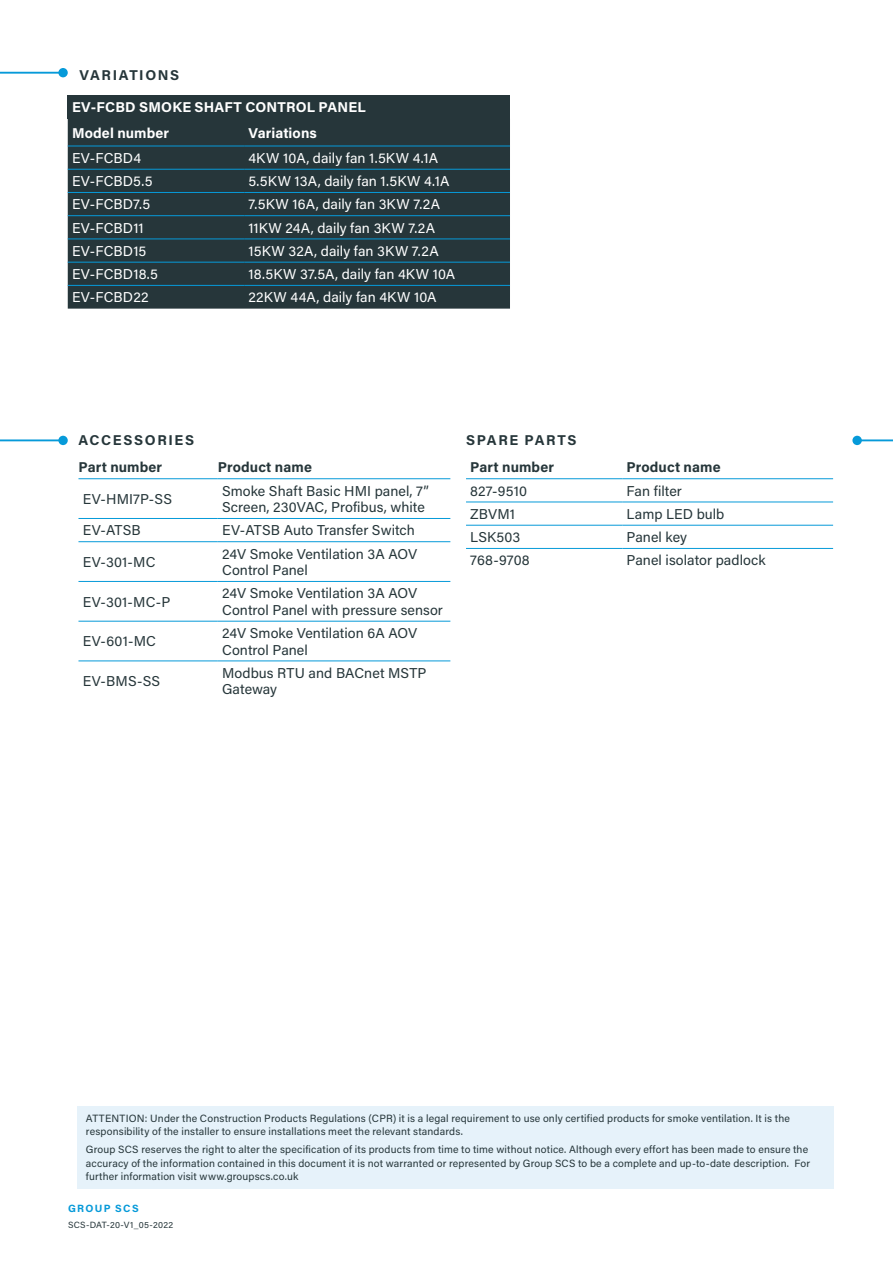
<style>
.page{position:relative;width:893px;height:1263px;background:#fff}
.page>*{position:absolute;margin:0;border:0;box-sizing:border-box;transform-origin:0 0}
.Body_text{font:14.25px/16.5px "Acumin Pro";letter-spacing:.005em;color:#26363a}
.Body_text-2{font:14.25px "Acumin Pro";letter-spacing:.01em;color:#fff}
.Body_text-3{font:700 14.25px "Acumin Pro";letter-spacing:.01em;color:#fff}
.Body_sub{font:700 14.25px "Acumin Pro";letter-spacing:.005em;color:#26363a}
.Subhead_1{font:700 14.25px "Acumin Pro";letter-spacing:.11em;color:#26363a}
.Body_text-4{font:10.5px/13.5px "Acumin Pro";letter-spacing:.015em;color:#26363a}
.t1{font:700 10.5px "Acumin Pro";letter-spacing:.125em;color:#069ad9}
.t2{font:9px "Acumin Pro";letter-spacing:.025em;color:#26363a}
</style>
<div class="page">
<div style="left:77px;top:1105px;width:757px;height:83px;background:#e6f2fa"></div>
<hr style="left:857px;top:439px;width:36px;height:2px;background:#069ad9">
<div style="left:852px;top:436px;width:10px;height:9px;background:#069ad9;border-radius:50%"></div>
<hr style="left:466px;top:478px;width:156px;height:1px;background:#069ad9">
<hr style="left:622px;top:478px;width:211px;height:1px;background:#069ad9">
<hr style="left:466px;top:502px;width:156px;height:1px;background:#069ad9">
<hr style="left:622px;top:502px;width:211px;height:1px;background:#069ad9">
<hr style="left:466px;top:525px;width:156px;height:1px;background:#069ad9">
<hr style="left:622px;top:525px;width:211px;height:1px;background:#069ad9">
<hr style="left:466px;top:548px;width:156px;height:1px;background:#069ad9">
<hr style="left:622px;top:548px;width:211px;height:1px;background:#069ad9">
<hr style="left:78px;top:581px;width:140px;height:1px;background:#069ad9">
<hr style="left:218px;top:581px;width:232px;height:1px;background:#069ad9">
<hr style="left:78px;top:621px;width:140px;height:1px;background:#069ad9">
<hr style="left:218px;top:621px;width:232px;height:1px;background:#069ad9">
<hr style="left:78px;top:660px;width:140px;height:1px;background:#069ad9">
<hr style="left:218px;top:660px;width:232px;height:1px;background:#069ad9">
<hr style="left:78px;top:478px;width:140px;height:1px;background:#069ad9">
<hr style="left:218px;top:478px;width:232px;height:1px;background:#069ad9">
<hr style="left:78px;top:518px;width:140px;height:1px;background:#069ad9">
<hr style="left:218px;top:518px;width:232px;height:1px;background:#069ad9">
<hr style="left:78px;top:541px;width:140px;height:1px;background:#069ad9">
<hr style="left:218px;top:541px;width:232px;height:1px;background:#069ad9">
<hr style="left:0;top:439px;width:63px;height:2px;background:#069ad9">
<div style="left:58px;top:436px;width:10px;height:9px;background:#069ad9;border-radius:50%"></div>
<hr style="left:0;top:72px;width:63px;height:2px;background:#069ad9">
<div style="left:58px;top:68px;width:10px;height:9px;background:#069ad9;border-radius:50%"></div>
<div style="left:68px;top:96px;width:442px;height:23px;background:#26363a"></div>
<div style="left:68px;top:119px;width:442px;height:190px;background:#26363a"></div>
<hr style="left:68px;top:146px;width:176px;height:1px;background:#069ad9">
<hr style="left:68px;top:169px;width:176px;height:1px;background:#069ad9">
<hr style="left:68px;top:192px;width:176px;height:1px;background:#069ad9">
<hr style="left:68px;top:215px;width:176px;height:1px;background:#069ad9">
<hr style="left:68px;top:239px;width:176px;height:1px;background:#069ad9">
<hr style="left:68px;top:262px;width:176px;height:1px;background:#069ad9">
<hr style="left:68px;top:285px;width:176px;height:1px;background:#069ad9">
<hr style="left:244px;top:146px;width:266px;height:1px;background:#069ad9">
<hr style="left:244px;top:169px;width:266px;height:1px;background:#069ad9">
<hr style="left:244px;top:192px;width:266px;height:1px;background:#069ad9">
<hr style="left:244px;top:215px;width:266px;height:1px;background:#069ad9">
<hr style="left:244px;top:239px;width:266px;height:1px;background:#069ad9">
<hr style="left:244px;top:262px;width:266px;height:1px;background:#069ad9">
<hr style="left:244px;top:285px;width:266px;height:1px;background:#069ad9">
<p class="Subhead_1" style="left:80px;top:65px;width:101px">VARIATIONS</p>
<p class="Body_text-3" style="left:72px;top:97px;width:295px">EV-FCBD SMOKE SHAFT CONTROL PANEL</p>
<p class="Body_text-3" style="left:72px;top:123px;width:99px">Model number</p>
<p class="Body_text-3" style="left:248px;top:123px;width:70px">Variations</p>
<p class="Body_text-2" style="left:72px;top:148px;width:71px">EV-FCBD4</p>
<p class="Body_text-2" style="left:248px;top:148px;width:191px">4KW 10A, daily fan 1.5KW 4.1A</p>
<p class="Body_text-2" style="left:72px;top:171px;width:82px">EV-FCBD5.5</p>
<p class="Body_text-2" style="left:248px;top:171px;width:202px">5.5KW 13A, daily fan 1.5KW 4.1A</p>
<p class="Body_text-2" style="left:72px;top:194px;width:80px">EV-FCBD7.5</p>
<p class="Body_text-2" style="left:248px;top:194px;width:193px">7.5KW 16A, daily fan 3KW 7.2A</p>
<p class="Body_text-2" style="left:72px;top:218px;width:73px">EV-FCBD11</p>
<p class="Body_text-2" style="left:248px;top:218px;width:188px">11KW 24A, daily fan 3KW 7.2A</p>
<p class="Body_text-2" style="left:72px;top:241px;width:76px">EV-FCBD15</p>
<p class="Body_text-2" style="left:248px;top:241px;width:192px">15KW 32A, daily fan 3KW 7.2A</p>
<p class="Body_text-2" style="left:72px;top:264px;width:88px">EV-FCBD18.5</p>
<p class="Body_text-2" style="left:248px;top:264px;width:208px">18.5KW 37.5A, daily fan 4KW 10A</p>
<p class="Body_text-2" style="left:72px;top:287px;width:78px">EV-FCBD22</p>
<p class="Body_text-2" style="left:248px;top:287px;width:190px">22KW 44A, daily fan 4KW 10A</p>
<p class="Subhead_1" style="left:78px;top:430px;width:117px">ACCESSORIES</p>
<p class="Body_sub" style="left:78px;top:457px;width:85px">Part number</p>
<p class="Body_sub" style="left:218px;top:457px;width:96px">Product name</p>
<p class="Body_text" style="left:83px;top:490px;width:91px">EV-HMI7P-SS</p>
<p class="Body_text" style="left:222px;top:482px;width:209px">Smoke Shaft Basic HMI panel, 7”<br>Screen, 230VAC, Profibus, white</p>
<p class="Body_text" style="left:83px;top:521px;width:60px">EV-ATSB</p>
<p class="Body_text" style="left:222px;top:521px;width:194px">EV-ATSB Auto Transfer Switch</p>
<p class="Body_text" style="left:83px;top:553px;width:74px">EV-301-MC</p>
<p class="Body_text" style="left:222px;top:545px;width:197px">24V Smoke Ventilation 3A AOV<br>Control Panel</p>
<p class="Body_text" style="left:83px;top:593px;width:89px">EV-301-MC-P</p>
<p class="Body_text" style="left:222px;top:584px;width:222px">24V Smoke Ventilation 3A AOV<br>Control Panel with pressure sensor</p>
<p class="Body_text" style="left:83px;top:632px;width:75px">EV-601-MC</p>
<p class="Body_text" style="left:222px;top:624px;width:197px">24V Smoke Ventilation 6A AOV<br>Control Panel</p>
<p class="Body_text" style="left:83px;top:672px;width:79px">EV-BMS-SS</p>
<p class="Body_text" style="left:222px;top:664px;width:206px">Modbus RTU and BACnet MSTP<br>Gateway</p>
<p class="Subhead_1" style="left:466px;top:430px;width:112px">SPARE PARTS</p>
<p class="Body_sub" style="left:470px;top:457px;width:85px">Part number</p>
<p class="Body_sub" style="left:626px;top:457px;width:96px">Product name</p>
<p class="Body_text" style="left:470px;top:482px;width:58px">827-9510</p>
<p class="Body_text" style="left:626px;top:482px;width:57px">Fan filter</p>
<p class="Body_text" style="left:470px;top:505px;width:46px">ZBVM1</p>
<p class="Body_text" style="left:626px;top:505px;width:99px">Lamp LED bulb</p>
<p class="Body_text" style="left:470px;top:528px;width:52px">LSK503</p>
<p class="Body_text" style="left:626px;top:528px;width:62px">Panel key</p>
<p class="Body_text" style="left:470px;top:551px;width:61px">768-9708</p>
<p class="Body_text" style="left:626px;top:551px;width:141px">Panel isolator padlock</p>
<p class="Body_text-4" style="left:86px;top:1111px;width:705px">ATTENTION: Under the Construction Products Regulations (CPR) it is a legal requirement to use only certified products for smoke ventilation. It is the responsibility of the installer to ensure installations meet the relevant standards.</p>
<p class="Body_text-4" style="left:86px;top:1142px;width:726px">Group SCS reserves the right to alter the specification of its products from time to time without notice. Although every effort has been made to ensure the accuracy of the information contained in this document it is not warranted or represented by Group SCS to be a complete and up-to-date description. For further information visit www.groupscs.co.uk</p>
<p class="t1" style="left:68px;top:1201px;width:72px">GROUP SCS</p>
<p class="t2" style="left:68px;top:1219px;width:107px">SCS-DAT-20-V1_05-2022</p>
</div>
